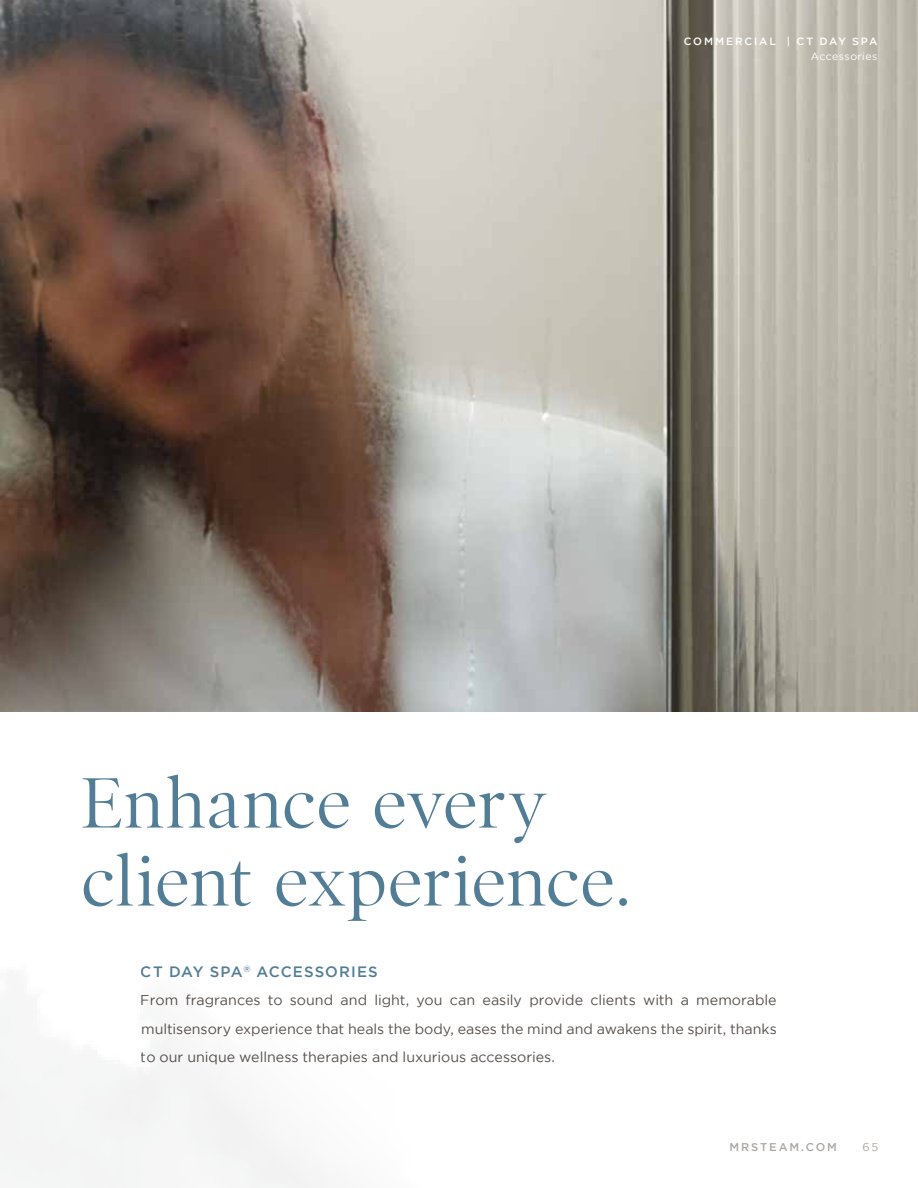
<style>
.page{position:relative;width:918px;height:1188px;background:#fff}
.page>*{position:absolute;margin:0;border:0;box-sizing:border-box;transform-origin:0 0}
.t1{font:72px/78px "Poynter OS Disp";color:#527d97}
.t2{font:500 15px "Gotham";letter-spacing:.07em;color:#527d97}
.t3{font:14.25px/28.5px "Gotham";color:#58514d;text-align:justify}
.t4{font:500 11.25px "Gotham";letter-spacing:.16em;color:#aca6a3}
.t5{font:11.25px "Gotham";color:#aca6a3}
.t6{font:500 10.5px "Gotham";letter-spacing:.175em;color:#fff}
.t7{font:10.5px "Gotham";letter-spacing:.045em;color:#fff}
</style>
<div class="page">
<img style="left:0;top:0;width:918px;height:711px">
<p class="t6" style="left:684px;top:35px;width:195px">COMMERCIAL | CT DAY SPA</p>
<p class="t7" style="left:811px;top:50px;width:68px">Accessories</p>
<h1 class="t1" style="left:81px;top:764px;width:551px">Enhance every client experience.</h1>
<p class="t2" style="left:141px;top:963px;width:239px">CT DAY SPA<sup>®</sup> ACCESSORIES</p>
<p class="t3" style="left:141px;top:985px;width:637px">From fragrances to sound and light, you can easily provide clients with a memorable multisensory experience that heals the body, eases the mind and awakens the spirit, thanks to our unique wellness therapies and luxurious accessories.</p>
<p class="t4" style="left:729px;top:1141px;width:109px">MRSTEAM.COM</p>
<p class="t5" style="left:863px;top:1141px;width:17px">65</p>
</div>
